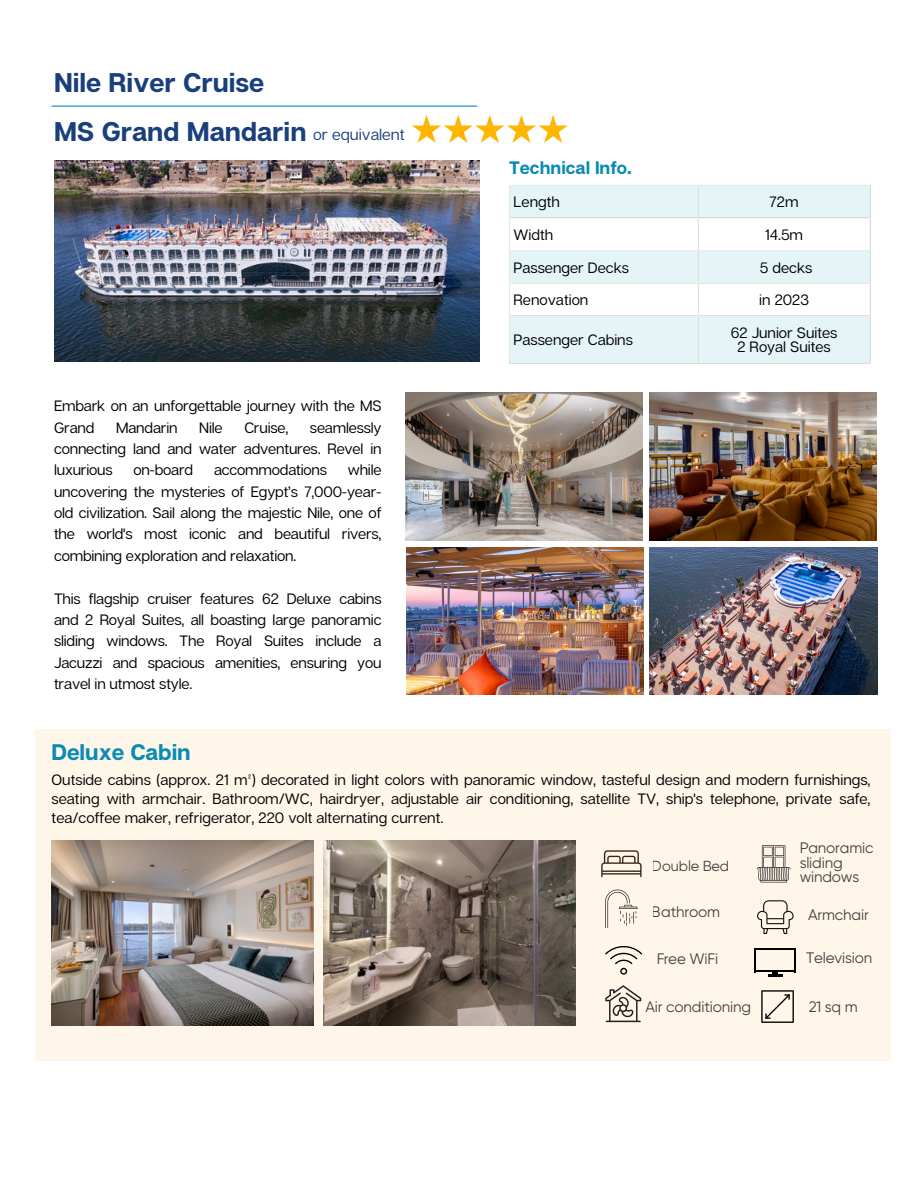
<style>
.page{position:relative;width:918px;height:1188px;background:#fff}
.page>*{position:absolute;margin:0;border:0;box-sizing:border-box;transform-origin:0 0}
.t1{font:700 27px "Articulat CF";color:#1a407c}
.t2{font:700 22.5px "Articulat CF";color:#088bb4}
.t3{font:700 18px "Articulat CF";color:#088bb4}
.t4{font:15.9px "Articulat CF";color:#1a407c}
.t5{font:15.15px/14.7px "Gilroy";letter-spacing:-.01em;color:#121212}
.t6{font:15px/21.3px "Articulat CF";letter-spacing:-.01em;color:#000;text-align:justify}
.t7{font:14.55px "Gilroy";letter-spacing:-.01em;color:#121212}
</style>
<div class="page">
<img style="left:54px;top:160px;width:425px;height:201px">
<hr style="left:52px;top:106px;width:425px;height:1px;background:#088bb4">
<svg style="left:412px;top:115px;width:156px;height:28px"></svg>
<div style="left:510px;top:186px;width:359px;height:177px;background:#e5f4f6"></div>
<svg style="left:510px;top:219px;width:359px;height:96px"></svg>
<hr style="left:509px;top:186px;width:1px;height:177px;background:#e8eef1">
<hr style="left:698px;top:186px;width:1px;height:177px;background:#e8eef1">
<hr style="left:869px;top:186px;width:2px;height:177px;background:#e8eef1">
<hr style="left:509px;top:185px;width:362px;height:1px;background:#e8eef1">
<hr style="left:509px;top:217px;width:362px;height:2px;background:#e8eef1">
<hr style="left:509px;top:250px;width:362px;height:1px;background:#e8eef1">
<hr style="left:509px;top:283px;width:362px;height:1px;background:#e8eef1">
<hr style="left:509px;top:315px;width:362px;height:1px;background:#e8eef1">
<hr style="left:509px;top:363px;width:362px;height:1px;background:#e8eef1">
<img style="left:407px;top:547px;width:236px;height:148px">
<img style="left:650px;top:547px;width:227px;height:148px">
<img style="left:406px;top:393px;width:236px;height:147px">
<img style="left:650px;top:393px;width:227px;height:147px">
<div style="left:35px;top:729px;width:855px;height:332px;background:#fff6ea"></div>
<img style="left:324px;top:841px;width:252px;height:184px">
<img style="left:52px;top:841px;width:262px;height:184px">
<svg style="left:601px;top:850px;width:41px;height:27px"></svg>
<svg style="left:605px;top:946px;width:37px;height:29px"></svg>
<svg style="left:761px;top:990px;width:33px;height:33px"></svg>
<svg style="left:757px;top:845px;width:34px;height:37px"></svg>
<svg style="left:605px;top:890px;width:33px;height:38px"></svg>
<svg style="left:757px;top:900px;width:37px;height:34px"></svg>
<hr style="left:754px;top:948px;width:42px;height:1px;background:#000">
<svg style="left:768px;top:972px;width:15px;height:5px"></svg>
<hr style="left:754px;top:971px;width:42px;height:1px;background:#000">
<hr style="left:754px;top:948px;width:2px;height:24px;background:#000">
<hr style="left:794px;top:948px;width:2px;height:24px;background:#000">
<svg style="left:605px;top:985px;width:36px;height:37px"></svg>
<p class="t1" style="left:54px;top:65px;width:212px">Nile River Cruise</p>
<p class="t1" style="left:54px;top:114px;width:254px">MS Grand Mandarin</p>
<p class="t4" style="left:313px;top:125px;width:93px">or equivalent</p>
<p class="t6" style="left:54px;top:395px;width:329px">Embark on an unforgettable journey with the MS<br>Grand</p>
<p class="t6" style="left:116px;top:416px;width:63px">Mandarin</p>
<p class="t6" style="left:199px;top:416px;width:25px">Nile</p>
<p class="t6" style="left:244px;top:416px;width:45px">Cruise,</p>
<p class="t6" style="left:54px;top:416px;width:329px;text-indent:256px">seamlessly connecting land and water adventures. Revel in luxurious</p>
<p class="t6" style="left:54px;top:459px;width:329px;text-indent:294px">while uncovering the mysteries of Egypt’s 7,000-year&shy;old civilization. Sail along the majestic Nile, one of the world's most iconic and beautiful rivers, combining exploration and relaxation.</p>
<p class="t6" style="left:54px;top:587px;width:329px">This flagship cruiser features 62 Deluxe cabins and 2 Royal Suites, all boasting large panoramic sliding windows. The Royal Suites include a Jacuzzi and spacious amenities, ensuring you travel in utmost style.</p>
<p class="t6" style="left:133px;top:459px;width:61px">on-board</p>
<p class="t6" style="left:214px;top:459px;width:115px">accommodations</p>
<p class="t3" style="left:509px;top:157px;width:124px">Technical Info.</p>
<h1 class="t6" style="left:514px;top:191px;width:48px">Length</h1>
<p class="t6" style="left:770px;top:191px;width:30px">72m</p>
<h1 class="t6" style="left:514px;top:224px;width:41px">Width</h1>
<p class="t6" style="left:765px;top:224px;width:40px">14.5m</p>
<p class="t6" style="left:514px;top:256px;width:117px">Passenger Decks</p>
<p class="t6" style="left:760px;top:256px;width:54px">5 decks</p>
<h3 class="t6" style="left:514px;top:289px;width:76px">Renovation</h3>
<p class="t6" style="left:759px;top:289px;width:51px">in 2023</p>
<p class="t6" style="left:514px;top:328px;width:121px">Passenger Cabins</p>
<p class="t6" style="left:731px;top:321px;width:108px">62 Junior Suites</p>
<p class="t6" style="left:737px;top:336px;width:95px">2 Royal Suites</p>
<p class="t2" style="left:52px;top:738px;width:141px">Deluxe Cabin</p>
<p class="t6" style="left:52px;top:770px;width:821px;line-height:19.2px">Outside cabins (approx. 21 m²) decorated in light colors with panoramic window, tasteful design and modern furnishings, seating with armchair. Bathroom/WC, hairdryer, adjustable air conditioning, satellite TV, ship's telephone, private safe, tea/coffee maker, refrigerator, 220 volt alternating current.</p>
<p class="t7" style="left:652px;top:858px;width:79px">Double Bed</p>
<p class="t5" style="left:652px;top:904px;width:70px">Bathroom</p>
<p class="t5" style="left:808px;top:908px;width:62px">Armchair</p>
<p class="t5" style="left:656px;top:952px;width:64px">Free WiFi</p>
<p class="t5" style="left:808px;top:1000px;width:51px">21 sq m</p>
<p class="t5" style="left:800px;top:841px;width:75px">Panoramic sliding windows</p>
<p class="t5" style="left:806px;top:950px;width:68px">Television</p>
<p class="t5" style="left:646px;top:1000px;width:107px">Air conditioning</p>
</div>
